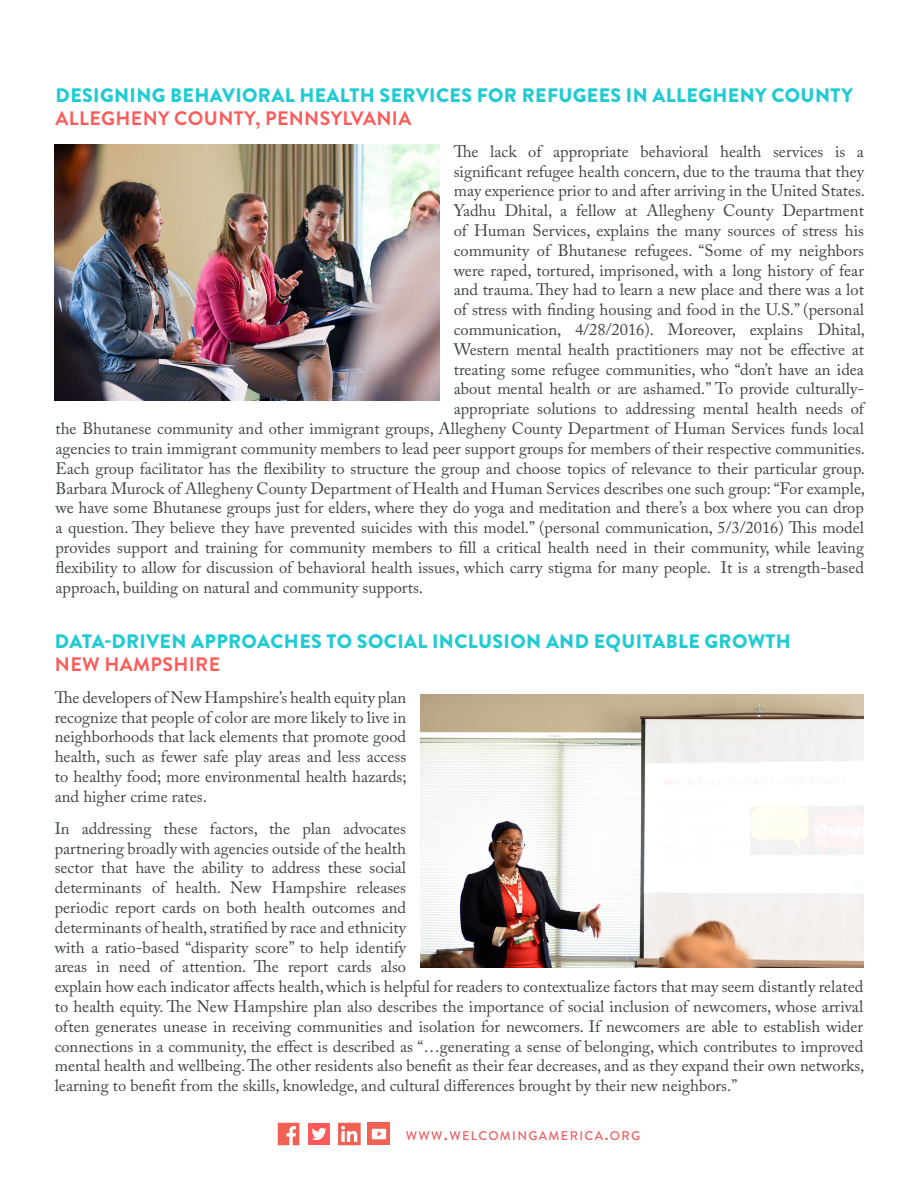
<style>
.page{position:relative;width:918px;height:1188px;background:#fff}
.page>*{position:absolute;margin:0;border:0;box-sizing:border-box;transform-origin:0 0}
.t1{font:900 19.5px "Brandon Grotesque";letter-spacing:.02em;color:#20cbd4}
.t2{font:700 19.5px "Brandon Grotesque";letter-spacing:.02em;color:#ff5a5a}
.t3{font:16.5px/19.8px "Adobe Caslon Pro";color:#3d4543;text-align:justify}
.t4{font:500 12.6px "Brandon Grotesque";letter-spacing:.105em;color:#f05a5d}
.s1{font-size:18px}
</style>
<div class="page">
<svg style="left:338px;top:1123px;width:23px;height:22px"></svg>
<svg style="left:278px;top:1123px;width:21px;height:22px"></svg>
<svg style="left:368px;top:1123px;width:22px;height:22px"></svg>
<div style="left:372px;top:1129px;width:14px;height:10px;background:#fff"></div>
<svg style="left:378px;top:1131px;width:4px;height:6px"></svg>
<svg style="left:308px;top:1123px;width:22px;height:22px"></svg>
<img style="left:55px;top:144px;width:385px;height:256px">
<img style="left:421px;top:694px;width:442px;height:274px">
<p class="t1" style="left:56px;top:81px;width:799px">DESIGNING BEHAVIORAL HEALTH SERVICES FOR REFUGEES IN ALLEGHENY COUNTY</p>
<p class="t2" style="left:56px;top:105px;width:357px">ALLEGHENY COUNTY, PENNSYLVANIA</p>
<p class="t3" style="left:454px;top:141px;width:412px">The lack of appropriate behavioral health services is a</p>
<p class="t3" style="left:454px;top:161px;width:412px">significant refugee health concern, due to the trauma that they</p>
<p class="t3" style="left:454px;top:181px;width:413px">may experience prior to and after arriving in the United States.</p>
<p class="t3" style="left:454px;top:201px;width:412px">Yadhu Dhital, a fellow at Allegheny County Department</p>
<p class="t3" style="left:454px;top:221px;width:412px">of Human Services, explains the many sources of stress his</p>
<p class="t3" style="left:454px;top:240px;width:412px">community of Bhutanese refugees. “Some of my neighbors</p>
<p class="t3" style="left:454px;top:260px;width:412px">were raped, tortured, imprisoned, with a long history of fear</p>
<p class="t3" style="left:454px;top:280px;width:412px">and trauma. They had to learn a new place and there was a lot</p>
<p class="t3" style="left:454px;top:300px;width:412px">of stress with finding housing and food in the U.S.” (personal</p>
<p class="t3" style="left:454px;top:320px;width:413px">communication, 4/28/2016). Moreover, explains Dhital,</p>
<p class="t3" style="left:454px;top:339px;width:412px">Western mental health practitioners may not be effective at</p>
<p class="t3" style="left:454px;top:359px;width:412px">treating some refugee communities, who “don’t have an idea</p>
<p class="t3" style="left:454px;top:379px;width:412px">about mental health or are ashamed.” To provide culturally-</p>
<p class="t3" style="left:454px;top:399px;width:412px">appropriate solutions to addressing mental health needs of</p>
<p class="t3" style="left:56px;top:419px;width:810px">the Bhutanese community and other immigrant groups, Allegheny County Department of Human Services funds local</p>
<p class="t3" style="left:56px;top:438px;width:811px">agencies to train immigrant community members to lead peer support groups for members of their respective communities.</p>
<p class="t3" style="left:56px;top:458px;width:811px">Each group facilitator has the flexibility to structure the group and choose topics of relevance to their particular group.</p>
<p class="t3" style="left:56px;top:478px;width:811px">Barbara Murock of Allegheny County Department of Health and Human Services describes one such group: “For example,</p>
<p class="t3" style="left:56px;top:498px;width:810px">we have some Bhutanese groups just for elders, where they do yoga and meditation and there’s a box where you can drop</p>
<p class="t3" style="left:56px;top:518px;width:810px">a question. They believe they have prevented suicides with this model.” (personal communication, 5/3/2016) This model</p>
<p class="t3" style="left:56px;top:537px;width:810px">provides support and training for community members to fill a critical health need in their community, while leaving</p>
<p class="t3" style="left:56px;top:557px;width:810px">flexibility to allow for discussion of behavioral health issues, which carry stigma for many people. It is a strength-based</p>
<p class="t3" style="left:56px;top:577px;width:369px">approach, building on natural and community supports.</p>
<p class="t1" style="left:55px;top:627px;width:738px">DATA-DRIVEN APPROACHES TO SOCIAL INCLUSION AND EQUITABLE GROWTH</p>
<p class="t2" style="left:55px;top:651px;width:167px">NEW HAMPSHIRE</p>
<p class="t3" style="left:55px;top:687px;width:353px">The developers of New Hampshire’s health equity plan recognize that people of color are more likely to live in neighborhoods that lack elements that promote good health, such as fewer safe play areas and less access to healthy food; more environmental health hazards; and higher crime rates.</p>
<p class="t3" style="left:55px;top:818px;width:811px;text-align:left">In addressing these factors, the plan advocates<br>partnering broadly with agencies outside of the health<br>sector that have the ability to address these social<br>determinants of health. New Hampshire releases<br>periodic report cards on both health outcomes and<br>determinants of health, stratified by race and ethnicity<br>with a ratio-based “disparity score” to help identify<br>areas in need of attention. The report cards also<br>explain how each indicator affects health, which is helpful for readers to contextualize factors that may seem distantly related to health equity. The New Hampshire plan also describes the importance of social inclusion of newcomers, whose arrival often generates unease in receiving communities and isolation for newcomers. If newcomers are able to establish wider connections in a community, the effect is described as “…generating a sense of belonging, which contributes to improved mental health and wellbeing. The other residents also benefit as their fear decreases, and as they expand their own networks, learning to benefit from the skills, knowledge, and cultural differences brought by their new neighbors.”</p>
<p class="t4" style="left:406px;top:1127px;width:236px">WWW<span class="s1">.</span>WELCOMINGAMERICA<span class="s1">.</span>ORG</p>
</div>
